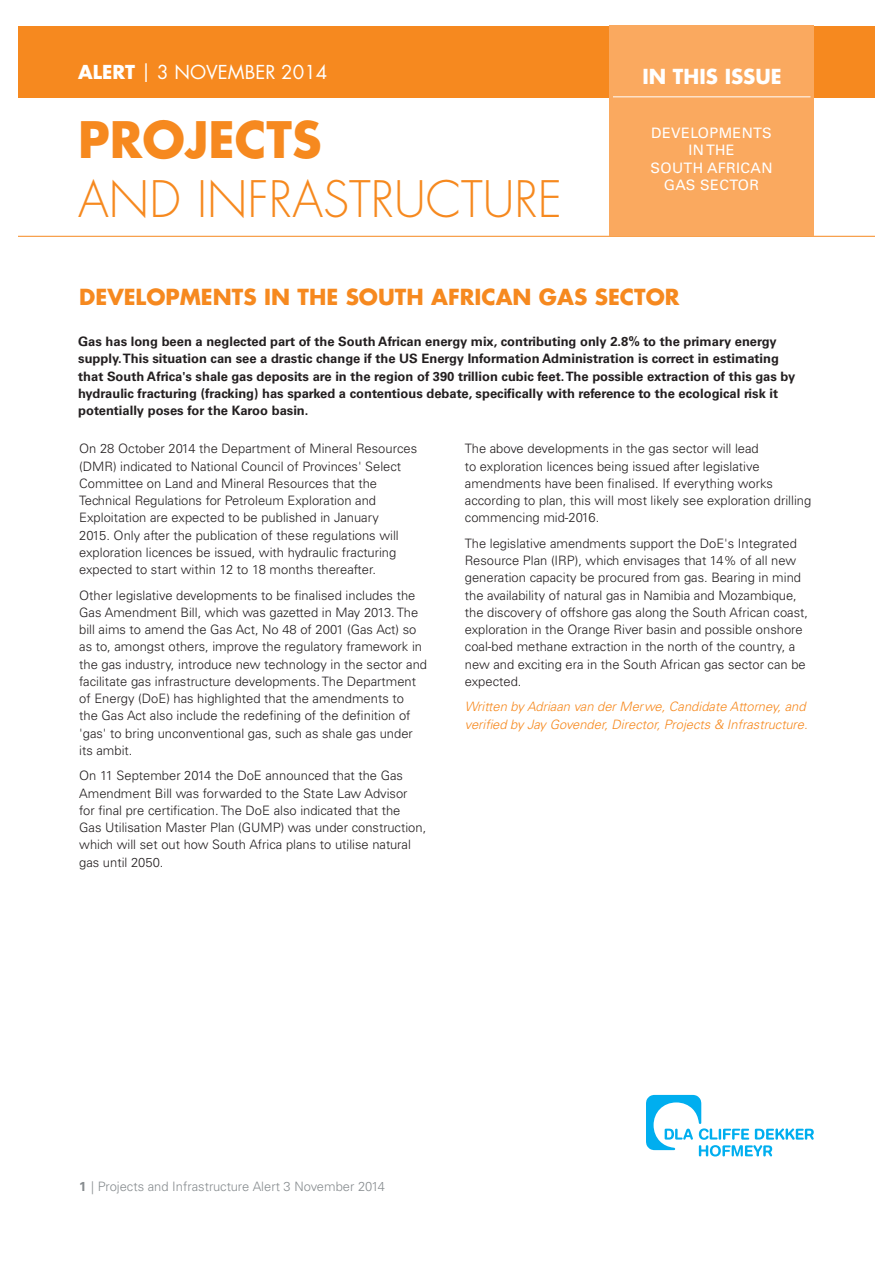
<style>
.page{position:relative;width:893px;height:1263px;background:#fff}
.page>*{position:absolute;margin:0;border:0;box-sizing:border-box;transform-origin:0 0}
.t1{font:300 48.9px "Futura Std";color:#f6891f}
.t2{font:700 48.9px "Futura Std";color:#f6891f}
.t3{font:700 21.6px "Futura Std";color:#f6891f}
.t4{font:700 20.1px "Futura Std";color:#fff}
.t5{font:18.75px "Futura Std";color:#fff}
.t6{font:14.4px/17.2px "Univers LT Std";letter-spacing:.025em;color:#fff;text-align:center}
.t7{font:300 12.9px/17.2px "Univers LT Std";color:#231f20}
.t8{font:700 12.9px/17.2px "Univers LT Std";color:#231f20}
.t9{font:italic 300 12.9px/17.2px "Univers LT Std";color:#f6891f}
.t10{font:300 12.9px "Univers LT Std";color:#888d90}
.s1{font-weight:700}
</style>
<div class="page">
<div style="left:18px;top:26px;width:856px;height:71px;background:#f6891f"></div>
<svg style="left:646px;top:1095px;width:167px;height:62px"></svg>
<hr style="left:18px;top:236px;width:856px;height:1px;background:#f6891f">
<div style="left:609px;top:26px;width:204px;height:210px;background:#faa95f"></div>
<hr style="left:613px;top:96px;width:197px;height:1px;background:#fff">
<h3 class="t5" style="left:78px;top:64px;width:251px"><span class="s1">ALERT</span> | 3 NOVEMBER 2014</h3>
<h1 class="t2" style="left:78px;top:117px;width:245px">PROJECTS</h1>
<h1 class="t1" style="left:78px;top:176px;width:485px">AND INFRASTRUCTURE</h1>
<h3 class="t4" style="left:642px;top:68px;width:141px">IN THIS ISSUE</h3>
<p class="t6" style="left:650px;top:125px;width:123px">DEVELOPMENTS<br>IN THE<br>SOUTH AFRICAN<br>GAS SECTOR</p>
<h2 class="t3" style="left:79px;top:287px;width:601px">DEVELOPMENTS IN THE SOUTH AFRICAN GAS SECTOR</h2>
<p class="t8" style="left:78px;top:334px;width:718px">Gas has long been a neglected part of the South African energy mix, contributing only 2.8% to the primary energy supply. This situation can see a drastic change if the US Energy Information Administration is correct in estimating that South Africa's shale gas deposits are in the region of 390 trillion cubic feet. The possible extraction of this gas by hydraulic fracturing (fracking) has sparked a contentious debate, specifically with reference to the ecological risk it potentially poses for the Karoo basin.</p>
<p class="t7" style="left:79px;top:441px;width:339px">On 28 October 2014 the Department of Mineral Resources (DMR) indicated to National Council of Provinces' Select Committee on Land and Mineral Resources that the Technical Regulations for Petroleum Exploration and Exploitation are expected to be published in January<br>2015. Only after the publication of these regulations will exploration licences be issued, with hydraulic fracturing expected to start within 12 to 18 months thereafter.</p>
<p class="t7" style="left:79px;top:587px;width:349px">Other legislative developments to be finalised includes the Gas Amendment Bill, which was gazetted in May 2013. The bill aims to amend the Gas Act, No 48 of 2001 (Gas Act) so as to, amongst others, improve the regulatory framework in the gas industry, introduce new technology in the sector and facilitate gas infrastructure developments. The Department of Energy (DoE) has highlighted that the amendments to<br>the Gas Act also include the redefining of the definition of 'gas' to bring unconventional gas, such as shale gas under its ambit.</p>
<p class="t7" style="left:79px;top:768px;width:348px">On 11 September 2014 the DoE announced that the Gas Amendment Bill was forwarded to the State Law Advisor for final pre certification. The DoE also indicated that the<br>Gas Utilisation Master Plan (GUMP) was under construction, which will set out how South Africa plans to utilise natural gas until 2050.</p>
<p class="t7" style="left:465px;top:441px;width:348px">The above developments in the gas sector will lead<br>to exploration licences being issued after legislative amendments have been finalised. If everything works according to plan, this will most likely see exploration drilling commencing mid-2016.</p>
<p class="t7" style="left:465px;top:535px;width:345px">The legislative amendments support the DoE's Integrated Resource Plan (IRP), which envisages that 14% of all new generation capacity be procured from gas. Bearing in mind the availability of natural gas in Namibia and Mozambique, the discovery of offshore gas along the South African coast, exploration in the Orange River basin and possible onshore coal-bed methane extraction in the north of the country, a new and exciting era in the South African gas sector can be expected.</p>
<p class="t9" style="left:465px;top:699px;width:344px">Written by Adriaan van der Merwe, Candidate Attorney, and verified by Jay Govender, Director, Projects &amp; Infrastructure.</p>
<p class="t10" style="left:79px;top:1180px;width:307px"><span class="s1">1</span> | Projects and Infrastructure Alert 3 November 2014</p>
</div>
